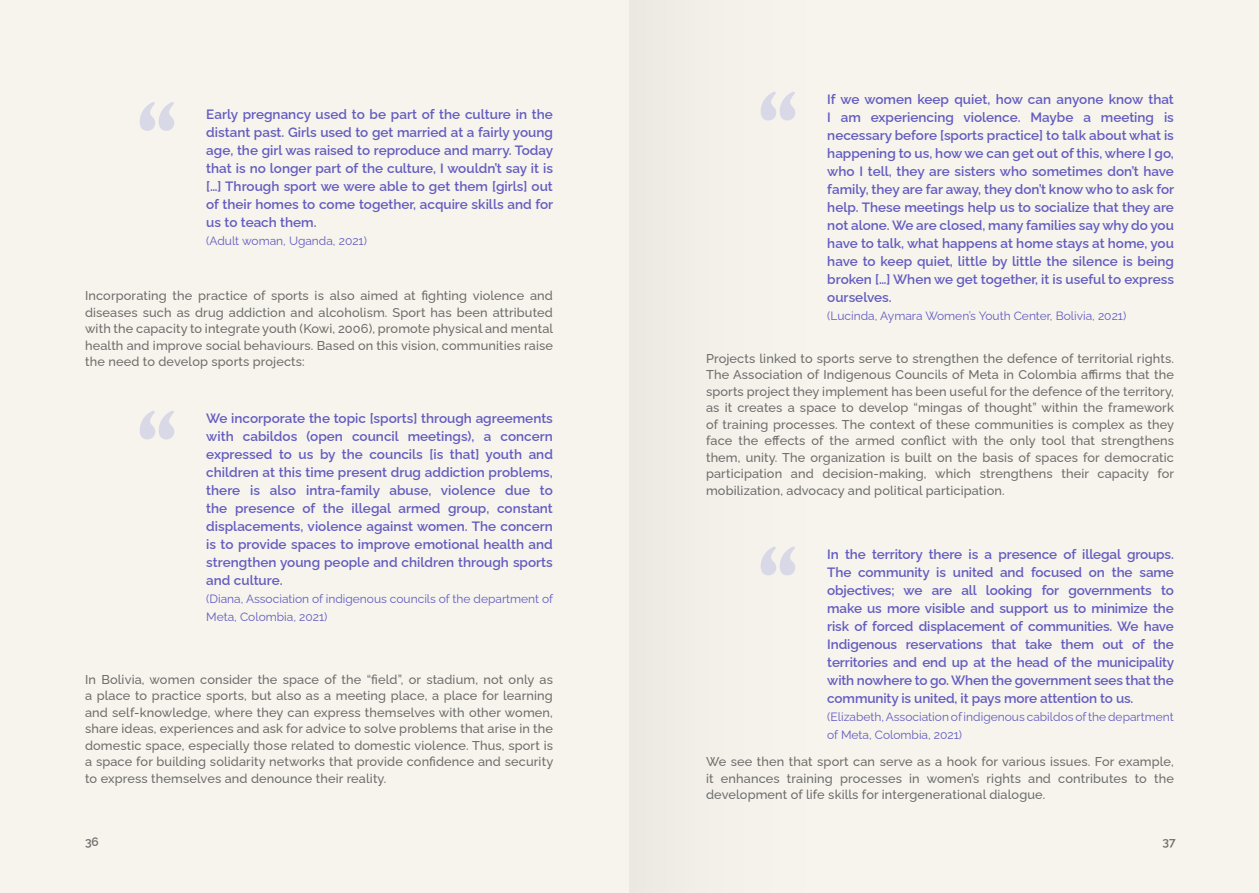
<style>
.page{position:relative;width:1259px;height:893px;background:#f7f4ed}
.page>*{position:absolute;margin:0;border:0;box-sizing:border-box;transform-origin:0 0}
.t1{font:700 90px "Classica Pro";color:#d9d8e7}
.t2{font:600 13.5px/18px "Raleway";color:#635cc0;text-align:justify}
.t3{font:500 12.75px/16.5px "Raleway";letter-spacing:.01em;color:#6d6d6c;text-align:justify}
.t4{font:12px/18px "Raleway";color:#635cc0}
.t5{font:600 12px "Raleway";color:#6d6d6c}
</style>
<div class="page">
<h1 class="t1" style="left:137px;top:76px;width:41px">“</h1>
<p class="t2" style="left:206px;top:104px;width:348px">Early pregnancy used to be part of the culture in the distant past. Girls used to get married at a fairly young age, the girl was raised to reproduce and marry. Today that is no longer part of the culture, I wouldn’t say it is […] Through sport we were able to get them [girls] out of their homes to come together, acquire skills and for us to teach them.</p>
<p class="t4" style="left:206px;top:230px;width:162px">(Adult woman, Uganda, 2021)</p>
<p class="t3" style="left:85px;top:286px;width:470px">Incorporating the practice of sports is also aimed at fighting violence and diseases such as drug addiction and alcoholism. Sport has been attributed with the capacity to integrate youth (Kowi, 2006), promote physical and mental health and improve social behaviours. Based on this vision, communities raise the need to develop sports projects:</p>
<h1 class="t1" style="left:137px;top:385px;width:41px">“</h1>
<p class="t2" style="left:206px;top:408px;width:348px">We incorporate the topic [sports] through agreements with cabildos (open council meetings), a concern expressed to us by the councils [is that] youth and children at this time present drug addiction problems, there is also intra-family abuse, violence due to the presence of the illegal armed group, constant displacements, violence against women. The concern is to provide spaces to improve emotional health and strengthen young people and children through sports and culture.</p>
<p class="t4" style="left:206px;top:588px;width:348px">(Diana, Association of indigenous councils of the department of<br>Meta, Colombia, 2021)</p>
<p class="t3" style="left:85px;top:670px;width:470px">In Bolivia, women consider the space of the “field”, or stadium, not only as a place to practice sports, but also as a meeting place, a place for learning and self-knowledge, where they can express themselves with other women, share ideas, experiences and ask for advice to solve problems that arise in the domestic space, especially those related to domestic violence. Thus, sport is a space for building solidarity networks that provide confidence and security to express themselves and denounce their reality.</p>
<h1 class="t1" style="left:758px;top:66px;width:41px">“</h1>
<p class="t2" style="left:827px;top:89px;width:348px">If we women keep quiet, how can anyone know that I am experiencing violence. Maybe a meeting is necessary before [sports practice] to talk about what is happening to us, how we can get out of this, where I go, who I tell, they are sisters who sometimes don’t have family, they are far away, they don’t know who to ask for help. These meetings help us to socialize that they are not alone. We are closed, many families say why do you have to talk, what happens at home stays at home, you have to keep quiet, little by little the silence is being broken […] When we get together, it is useful to express ourselves.</p>
<p class="t4" style="left:827px;top:305px;width:300px">(Lucinda, Aymara Women’s Youth Center, Bolivia, 2021)</p>
<p class="t3" style="left:706px;top:349px;width:470px">Projects linked to sports serve to strengthen the defence of territorial rights.<br>The Association of Indigenous Councils of Meta in Colombia affirms that the sports project they implement has been useful for the defence of the territory, as it creates a space to develop “mingas of thought” within the framework of training processes. The context of these communities is complex as they face the effects of the armed conflict with the only tool that strengthens them, unity. The organization is built on the basis of spaces for democratic participation and decision-making, which strengthens their capacity for mobilization, advocacy and political participation.</p>
<h1 class="t1" style="left:758px;top:521px;width:41px">“</h1>
<p class="t2" style="left:827px;top:544px;width:348px">In the territory there is a presence of illegal groups.<br>The community is united and focused on the same objectives; we are all looking for governments to make us more visible and support us to minimize the risk of forced displacement of communities. We have Indigenous reservations that take them out of the territories and end up at the head of the municipality with nowhere to go. When the government sees that the community is united, it pays more attention to us.</p>
<p class="t4" style="left:827px;top:706px;width:348px">(Elizabeth, Association of indigenous cabildos of the department of Meta, Colombia, 2021)</p>
<p class="t3" style="left:706px;top:752px;width:469px">We see then that sport can serve as a hook for various issues. For example, it enhances training processes in women’s rights and contributes to the development of life skills for intergenerational dialogue.</p>
<p class="t5" style="left:85px;top:832px;width:15px">36</p>
<p class="t5" style="left:1162px;top:832px;width:15px">37</p>
</div>
